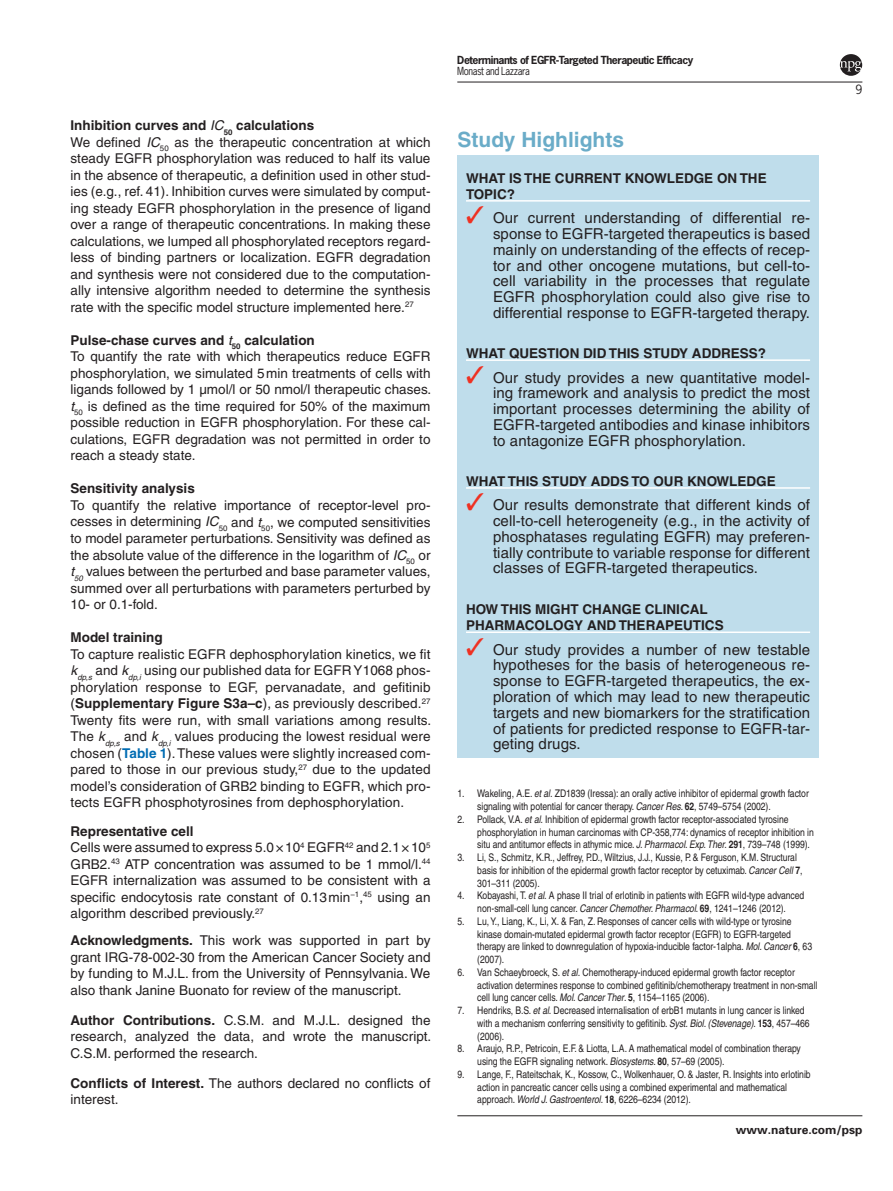
<style>
.page{position:relative;width:893px;height:1191px;background:#fff}
.page>*{position:absolute;margin:0;border:0;box-sizing:border-box;transform-origin:0 0}
.t1{font:700 21px "Helvetica";color:#6aacc8}
.t2{font:15px/15.8px "Helvetica";letter-spacing:.005em;color:#231f20;text-align:justify}
.t3{font:13.5px/16.5px "Helvetica";color:#231f20}
.t4{font:700 13.5px/16.5px "Helvetica";color:#231f20}
.t5{font:700 12px "Univers";color:#231f20}
.t6{font:12px "News Gothic";color:#231f20}
.t7{font:condensed 10.5px/12.8px "Helvetica";letter-spacing:-.005em;color:#231f20}
.t8{font:700 10.5px "News Gothic";letter-spacing:-.045em;color:#231f20}
.t9{font:10.5px "News Gothic";letter-spacing:-.045em;color:#231f20;scale:.9 1}
.s1{font-weight:700}
.s2{font-style:italic}
.s3{font-weight:700;color:#006cb3}
.s4{color:#ef3122}
</style>
<div class="page">
<hr style="left:457px;top:1115px;width:405px;height:1px;background:#231f20">
<hr style="left:457px;top:82px;width:405px;height:1px;background:#231f20">
<svg style="left:840px;top:54px;width:22px;height:22px"></svg>
<div style="left:458px;top:155px;width:361px;height:602px;background:#bfddeb"></div>
<hr style="left:466px;top:200px;width:344px;height:2px;background:#fff">
<hr style="left:466px;top:359px;width:344px;height:2px;background:#fff">
<hr style="left:466px;top:487px;width:344px;height:2px;background:#fff">
<hr style="left:466px;top:631px;width:344px;height:2px;background:#fff">
<p class="t3" style="left:70px;top:117px;width:362px"><span class="s1">Inhibition curves and</span> <span class="s2">IC</span><sub>50</sub> <span class="s1">calculations<br></span>We defined <span class="s2">IC</span><sub>50</sub> as the therapeutic concentration at which steady EGFR phosphorylation was reduced to half its value in the absence of therapeutic, a definition used in other stud&shy;ies (e.g., ref. 41). Inhibition curves were simulated by comput&shy;ing steady EGFR phosphorylation in the presence of ligand over a range of therapeutic concentrations. In making these calculations, we lumped all phosphorylated receptors regard&shy;less of binding partners or localization. EGFR degradation and synthesis were not considered due to the computation&shy;ally intensive algorithm needed to determine the synthesis rate with the specific model structure implemented here.<sup>27</sup></p>
<p class="t3" style="left:70px;top:332px;width:362px"><span class="s1">Pulse-chase curves and</span> <span class="s2">t</span><sub>50</sub> <span class="s1">calculation<br></span>To quantify the rate with which therapeutics reduce EGFR phosphorylation, we simulated 5min treatments of cells with ligands followed by 1 μmol/l or 50 nmol/l therapeutic chases. <span class="s2">t</span><sub>50</sub> is defined as the time required for 50% of the maximum possible reduction in EGFR phosphorylation. For these cal&shy;culations, EGFR degradation was not permitted in order to reach a steady state.</p>
<p class="t4" style="left:71px;top:480px;width:126px">Sensitivity analysis</p>
<p class="t3" style="left:70px;top:497px;width:362px;text-align:justify">To quantify the relative importance of receptor-level pro&shy;cesses in determining <span class="s2">IC</span><sub>50</sub> and <span class="s2">t</span><sub>50</sub>, we computed sensitivities to model parameter perturbations. Sensitivity was defined as the absolute value of the difference in the logarithm of <span class="s2">IC</span><sub>50</sub> or <span class="s2">t</span><sub>50</sub> values between the perturbed and base parameter values, summed over all perturbations with parameters perturbed by 10- or 0.1-fold.</p>
<p class="t4" style="left:71px;top:629px;width:94px">Model training</p>
<p class="t3" style="left:70px;top:645px;width:362px;text-align:justify">To capture realistic EGFR dephosphorylation kinetics, we fit <span class="s2">k</span><sub>dp,s</sub> and <span class="s2">k</span><sub>dp,i</sub> using our published data for EGFR Y1068 phos&shy;phorylation response to EGF, pervanadate, and gefitinib (<span class="s1">Supplementary Figure S3a–c</span>), as previously described.<sup>27<br></sup>Twenty fits were run, with small variations among results.<br>The <span class="s2">k</span><sub>dp,s</sub> and <span class="s2">k</span><sub>dp,i</sub> values producing the lowest residual were chosen (<span class="s3">Table 1</span>). These values were slightly increased com&shy;pared to those in our previous study,<sup>27</sup> due to the updated model’s consideration of GRB2 binding to EGFR, which pro&shy;tects EGFR phosphotyrosines from dephosphorylation.</p>
<p class="t3" style="left:70px;top:822px;width:362px"><span class="s1">Representative cell<br></span>Cells were assumed to express 5.0×10<sup>4</sup> EGFR<sup>42</sup> and 2.1×10<sup>5<br></sup>GRB2.<sup>43</sup> ATP concentration was assumed to be 1 mmol/l.<sup>44<br></sup>EGFR internalization was assumed to be consistent with a specific endocytosis rate constant of 0.13min<sup>−1</sup>,<sup>45</sup> using an algorithm described previously.<sup>27</sup></p>
<p class="t3" style="left:70px;top:932px;width:362px;text-align:justify"><span class="s1">Acknowledgments.</span> This work was supported in part by grant IRG-78-002-30 from the American Cancer Society and by funding to M.J.L. from the University of Pennsylvania. We also thank Janine Buonato for review of the manuscript.</p>
<p class="t3" style="left:70px;top:1011px;width:362px;text-align:justify"><span class="s1">Author Contributions.</span> C.S.M. and M.J.L. designed the research, analyzed the data, and wrote the manuscript.<br>C.S.M. performed the research.</p>
<p class="t3" style="left:70px;top:1074px;width:361px"><span class="s1">Conflicts of Interest.</span> The authors declared no conflicts of interest.</p>
<p class="t8" style="left:457px;top:53px;width:237px">Determinants of EGFR-Targeted Therapeutic Efficacy</p>
<p class="t9" style="left:457px;top:65px;width:82px">Monast and Lazzara</p>
<h1 class="t1" style="left:457px;top:127px;width:168px">Study Highlights</h1>
<p class="t4" style="left:466px;top:169px;width:302px">WHAT IS THE CURRENT KNOWLEDGE ON THE<br>TOPIC?</p>
<p class="t2" style="left:493px;top:210px;width:319px;text-indent:-27px"><span class="s4">✓</span> Our current understanding of differential re&shy;sponse to EGFR-targeted therapeutics is based mainly on understanding of the effects of recep&shy;tor and other oncogene mutations, but cell-to&shy;cell variability in the processes that regulate EGFR phosphorylation could also give rise to differential response to EGFR-targeted therapy.</p>
<p class="t4" style="left:466px;top:345px;width:302px">WHAT QUESTION DID THIS STUDY ADDRESS?</p>
<p class="t2" style="left:493px;top:369px;width:319px;text-indent:-27px"><span class="s4">✓</span> Our study provides a new quantitative model&shy;ing framework and analysis to predict the most important processes determining the ability of EGFR-targeted antibodies and kinase inhibitors to antagonize EGFR phosphorylation.</p>
<p class="t4" style="left:466px;top:473px;width:311px">WHAT THIS STUDY ADDS TO OUR KNOWLEDGE</p>
<p class="t2" style="left:493px;top:497px;width:319px;text-indent:-27px"><span class="s4">✓</span> Our results demonstrate that different kinds of cell-to-cell heterogeneity (e.g., in the activity of phosphatases regulating EGFR) may preferen&shy;tially contribute to variable response for different classes of EGFR-targeted therapeutics.</p>
<p class="t4" style="left:466px;top:601px;width:259px">HOW THIS MIGHT CHANGE CLINICAL<br>PHARMACOLOGY AN D THERAPEUTICS</p>
<p class="t2" style="left:493px;top:641px;width:319px;text-indent:-27px"><span class="s4">✓</span> Our study provides a number of new testable hypotheses for the basis of heterogeneous re&shy;sponse to EGFR-targeted therapeutics, the ex&shy;ploration of which may lead to new therapeutic targets and new biomarkers for the stratification of patients for predicted response to EGFR-tar&shy;geting drugs.</p>
<p class="t7" style="left:477px;top:787px;width:333px;text-indent:-20px">1. Wakeling, A.E. <span class="s2">et al.</span> ZD1839 (Iressa): an orally active inhibitor of epidermal growth factor signaling with potential for cancer therapy. <span class="s2">Cancer Res</span>. <span class="s1">62</span>, 5749–5754 (2002).</p>
<p class="t7" style="left:477px;top:813px;width:338px;text-indent:-20px">2. Pollack, V.A. <span class="s2">et al.</span> Inhibition of epidermal growth factor receptor-associated tyrosine phosphorylation in human carcinomas with CP-358,774: dynamics of receptor inhibition in situ and antitumor effects in athymic mice. <span class="s2">J. Pharmacol. Exp. Ther</span>. <span class="s1">291</span>, 739–748 (1999).</p>
<p class="t7" style="left:477px;top:851px;width:327px;text-indent:-20px">3. Li, S., Schmitz, K.R., Jeffrey, P.D., Wiltzius, J.J., Kussie, P. &amp; Ferguson, K.M. Structural basis for inhibition of the epidermal growth factor receptor by cetuximab. <span class="s2">Cancer Cell</span> <span class="s1">7</span>,<br>301–311 (2005).</p>
<p class="t7" style="left:458px;top:889px;width:348px;text-align:center">4. Kobayashi, T. <span class="s2">et al.</span> A phase II trial of erlotinib in patients with EGFR wild-type advanced non-small-cell lung cancer. <span class="s2">Cancer Chemother. Pharmacol</span>. <span class="s1">69</span>, 1241–1246 (2012).</p>
<p class="t7" style="left:477px;top:915px;width:336px;text-indent:-20px">5. Lu,Y., Liang, K., Li, X. &amp; Fan, Z. Responses of cancer cells with wild-type or tyrosine kinase domain-mutated epidermal growth factor receptor (EGFR) to EGFR-targeted therapy are linked to downregulation of hypoxia-inducible factor-1alpha. <span class="s2">Mol. Cancer</span> <span class="s1">6</span>, 63 (2007).</p>
<p class="t7" style="left:477px;top:965px;width:342px;text-indent:-20px">6. Van Schaeybroeck, S. <span class="s2">et al.</span> Chemotherapy-induced epidermal growth factor receptor activation determines response to combined gefitinib/chemotherapy treatment in non-small cell lung cancer cells. <span class="s2">Mol. Cancer Ther</span>. <span class="s1">5</span>, 1154–1165 (2006).</p>
<p class="t7" style="left:477px;top:1004px;width:334px;text-indent:-20px">7. Hendriks, B.S. <span class="s2">et al.</span> Decreased internalisation of erbB1 mutants in lung cancer is linked with a mechanism conferring sensitivity to gefitinib. <span class="s2">Syst. Biol. (Stevenage)</span>. <span class="s1">153</span>, 457–466 (2006).</p>
<p class="t7" style="left:477px;top:1042px;width:325px;text-indent:-20px">8. Araujo, R.P., Petricoin, E.F. &amp; Liotta, L.A. A mathematical model of combination therapy using the EGFR signaling network. <span class="s2">Biosystems</span>. <span class="s1">80</span>, 57–69 (2005).</p>
<p class="t7" style="left:477px;top:1067px;width:335px;text-indent:-20px">9. Lange, F., Rateitschak, K., Kossow, C., Wolkenhauer, O. &amp; Jaster, R. Insights into erlotinib action in pancreatic cancer cells using a combined experimental and mathematical approach. <span class="s2">World J. Gastroenterol</span>. <span class="s1">18</span>, 6226–6234 (2012).</p>
<p class="t6" style="left:855px;top:82px;width:8px">9</p>
<p class="t5" style="left:736px;top:1122px;width:128px">www.nature.com/psp</p>
</div>
